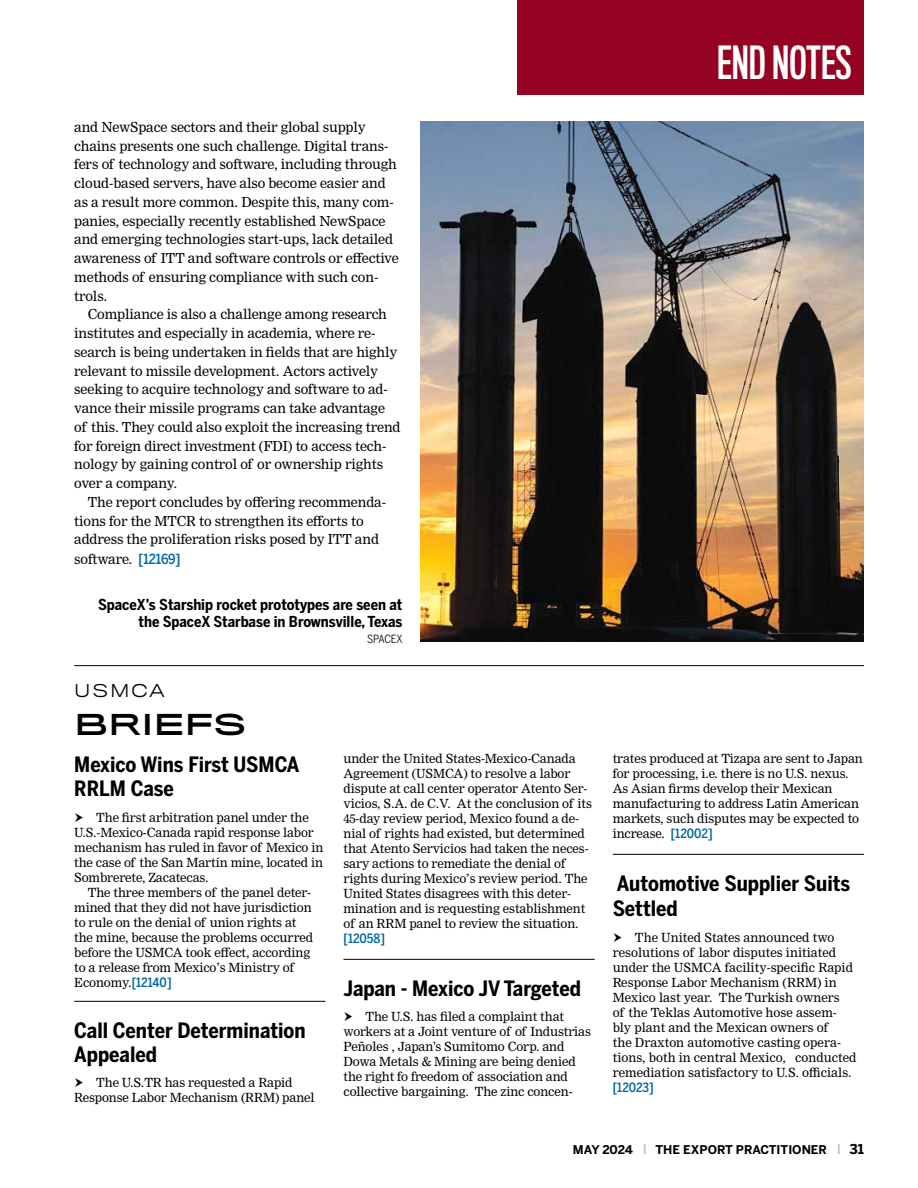
<style>
.page{position:relative;width:918px;height:1188px;background:#fff}
.page>*{position:absolute;margin:0;border:0;box-sizing:border-box;transform-origin:0 0}
.t1{font:42px "Titling Gothic FB Comp Standard";letter-spacing:.005em;color:#fff}
.t2{font:27px "Titling Gothic FB Extended Stand";color:#000}
.t3{font:700 21px/24px "Benton Sans Cond";color:#000}
.t4{font:300 16.5px "Titling Gothic FB Wide";letter-spacing:.11em;color:#000}
.t5{font:700 15px/16.5px "Benton Sans Cond";color:#000;text-align:right}
.t6{font:13.5px/18.8px "Nimrod MT Std";letter-spacing:-.01em;color:#000}
.t7{font:500 12.75px "Benton Sans Cond";color:#0065a5}
.t8{font:12.3px/15px "Nimrod MT Std";letter-spacing:-.01em;color:#000}
.t9{font:700 12px "Benton Sans";color:#000}
.t10{font:11.25px "Benton Sans Cond";color:#000}
.s1{font-family:"Benton Sans Cond";font-weight:500;font-size:13.8px;color:#0065a5}
.s2{font-family:"Benton Sans Cond";font-weight:500;font-size:12.75px;color:#0065a5}
.s3{font-size:10.5px;color:#bcbec0}
.s4{font-size:13.5px}
</style>
<div class="page">
<div style="left:518px;top:0;width:346px;height:94px;background:#960222"></div>
<hr style="left:74px;top:665px;width:790px;height:1px;background:#000">
<img style="left:420px;top:122px;width:444px;height:520px">
<hr style="left:74px;top:1001px;width:252px;height:1px;background:#000">
<hr style="left:344px;top:959px;width:251px;height:1px;background:#000">
<hr style="left:613px;top:854px;width:251px;height:1px;background:#000">
<p class="t6" style="left:74px;top:117px;width:326px">and NewSpace sectors and their global supply chains presents one such challenge. Digital trans&shy;fers of technology and software, including through cloud-based servers, have also become easier and as a result more common. Despite this, many com&shy;panies, especially recently established NewSpace and emerging technologies start-ups, lack detailed awareness of ITT and software controls or effective methods of ensuring compliance with such con&shy;trols.</p>
<p class="t6" style="left:74px;top:305px;width:328px;text-indent:14px">Compliance is also a challenge among research institutes and especially in academia, where re&shy;search is being undertaken in fields that are highly relevant to missile development. Actors actively seeking to acquire technology and software to ad&shy;vance their missile programs can take advantage<br>of this. They could also exploit the increasing trend for foreign direct investment (FDI) to access tech&shy;nology by gaining control of or ownership rights over a company.</p>
<p class="t6" style="left:74px;top:492px;width:313px;text-indent:14px">The report concludes by offering recommenda&shy;tions for the MTCR to strengthen its efforts to address the proliferation risks posed by ITT and software. <span class="s1">[12169]</span></p>
<p class="t5" style="left:98px;top:596px;width:306px">SpaceX’s Starship rocket prototypes are seen at the SpaceX Starbase in Brownsville, Texas</p>
<p class="t10" style="left:367px;top:633px;width:37px">SPACEX</p>
<h3 class="t4" style="left:74px;top:681px;width:92px">USMCA</h3>
<h2 class="t2" style="left:74px;top:707px;width:174px">BRIEFS</h2>
<h3 class="t3" style="left:74px;top:752px;width:227px">Mexico Wins First USMCA<br>RRLM Case</h3>
<p class="t8" style="left:74px;top:809px;width:251px;text-indent:22px">The first arbitration panel under the U.S.-Mexico-Canada rapid response labor mechanism has ruled in favor of Mexico in the case of the San Martín mine, located in Sombrerete, Zacatecas.</p>
<p class="t8" style="left:74px;top:884px;width:240px;text-indent:14px">The three members of the panel deter&shy;mined that they did not have jurisdiction to rule on the denial of union rights at the mine, because the problems occurred before the USMCA took effect, according to a release from Mexico’s Ministry of Economy.<span class="s2">[12140]</span></p>
<h3 class="t3" style="left:74px;top:1018px;width:233px">Call Center Determination<br>Appealed</h3>
<p class="t8" style="left:74px;top:1075px;width:242px;text-align:center">The U.S.TR has requested a Rapid<br>Response Labor Mechanism (RRM) panel</p>
<p class="t8" style="left:344px;top:751px;width:250px">under the United States-Mexico-Canada Agreement (USMCA) to resolve a labor dispute at call center operator Atento Ser&shy;vicios, S.A. de C.V. At the conclusion of its 45-day review period, Mexico found a de&shy;nial of rights had existed, but determined that Atento Servicios had taken the neces&shy;sary actions to remediate the denial of rights during Mexico’s review period. The United States disagrees with this deter&shy;mination and is requesting establishment of an RRM panel to review the situation.</p>
<p class="t7" style="left:344px;top:931px;width:43px">[12058]</p>
<h3 class="t3" style="left:344px;top:976px;width:239px">Japan - Mexico JV Targeted</h3>
<p class="t8" style="left:344px;top:1009px;width:249px;text-indent:22px">The U.S. has filed a complaint that workers at a Joint venture of of Industrias Peñoles , Japan's Sumitomo Corp. and Dowa Metals &amp; Mining are being denied the right fo freedom of association and collective bargaining. The zinc concen-</p>
<h1 class="t1" style="left:717px;top:38px;width:136px">END NOTES</h1>
<p class="t8" style="left:613px;top:751px;width:252px">trates produced at Tizapa are sent to Japan for processing, i.e. there is no U.S. nexus.<br>As Asian firms develop their Mexican manufacturing to address Latin American markets, such disputes may be expected to increase. <span class="s2">[12002]</span></p>
<h3 class="t3" style="left:613px;top:870px;width:239px;line-height:25.5px">Automotive Supplier Suits<br>Settled</h3>
<p class="t8" style="left:613px;top:929px;width:245px;text-indent:22px">The United States announced two resolutions of labor disputes initiated under the USMCA facility-specific Rapid Response Labor Mechanism (RRM) in Mexico last year. The Turkish owners<br>of the Teklas Automotive hose assem&shy;bly plant and the Mexican owners of<br>the Draxton automotive casting opera&shy;tions, both in central Mexico, conducted remediation satisfactory to U.S. officials.</p>
<p class="t7" style="left:613px;top:1080px;width:43px">[12023]</p>
<p class="t9" style="left:573px;top:1142px;width:293px">MAY 2024 <span class="s3">|</span> THE EXPORT PRACTITIONER <span class="s3">|</span> <span class="s4">31</span></p>
</div>
